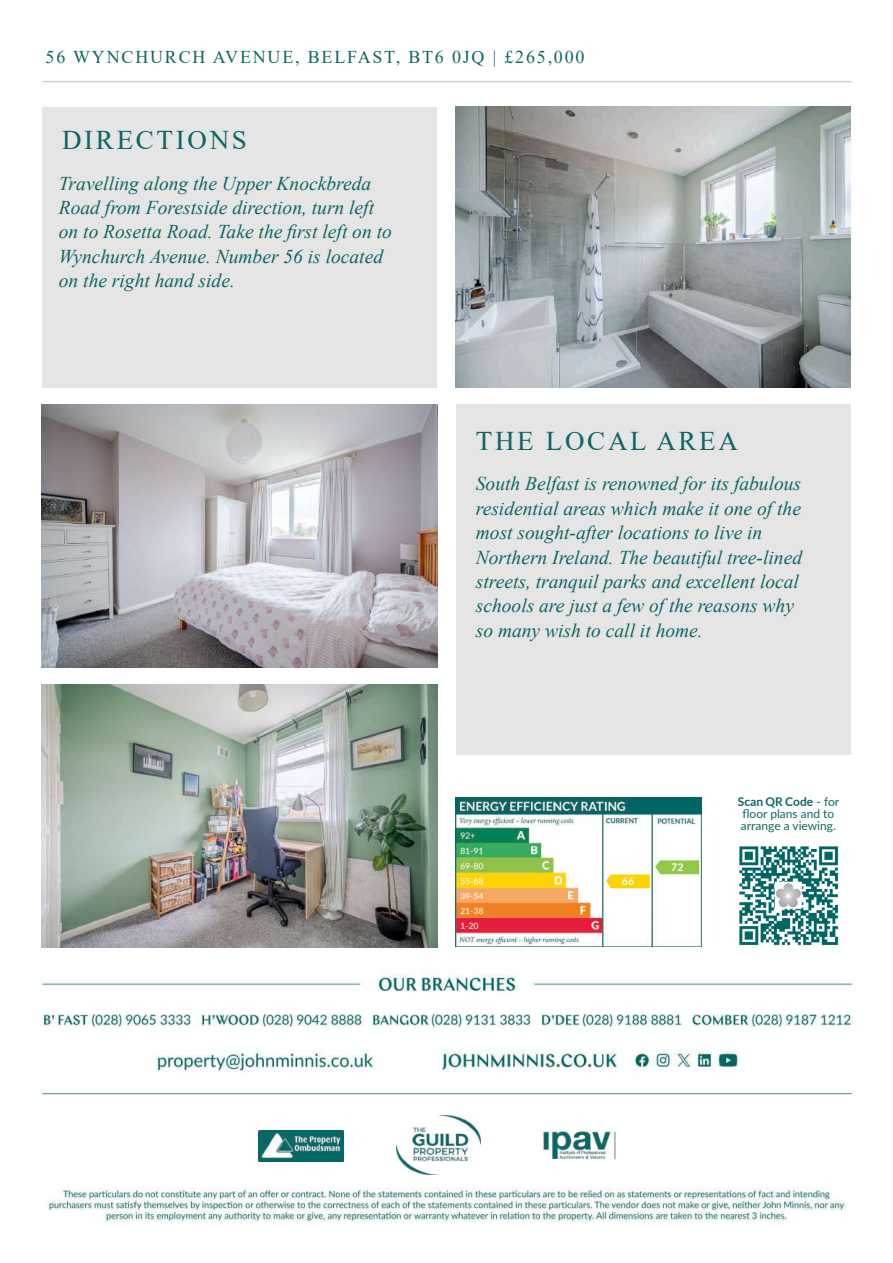
<style>
.page{position:relative;width:893px;height:1263px;background:#fff}
.page>*{position:absolute;margin:0;border:0;box-sizing:border-box;transform-origin:0 0}
.t1{font:27px "Times New Roman";letter-spacing:.1em;color:#0c6664}
.t2{font:italic 19.5px/24.5px "Times New Roman";color:#0d6664}
.t3{font:18px "Times New Roman";letter-spacing:.1em;color:#0c6664}
.t4{font:12px/12px "Lato";color:#0c6664}
.t5{font:700 10.5px "Lato";color:#fff}
.s1{font-weight:700}
</style>
<div class="page">
<img style="left:40px;top:81px;width:814px;height:1141px">
<img style="left:540px;top:1130px;width:76px;height:32px">
<img style="left:258px;top:1130px;width:86px;height:32px">
<img style="left:397px;top:1115px;width:83px;height:59px">
<img style="left:734px;top:842px;width:108px;height:108px">
<img style="left:456px;top:797px;width:245px;height:149px">
<svg style="left:606px;top:860px;width:93px;height:28px"></svg>
<div style="left:43px;top:107px;width:394px;height:281px;background:#e5e5e5"></div>
<img style="left:456px;top:107px;width:394px;height:281px">
<img style="left:42px;top:404px;width:395px;height:264px">
<img style="left:42px;top:684px;width:395px;height:264px">
<div style="left:456px;top:404px;width:394px;height:350px;background:#e5e5e5"></div>
<p class="t3" style="left:46px;top:50px;width:540px">56 WYNCHURCH AVENUE, BELFAST, BT6 0JQ | £265,000</p>
<h1 class="t1" style="left:62px;top:131px;width:186px">DIRECTIONS</h1>
<p class="t2" style="left:59px;top:173px;width:334px">Travelling along the Upper Knockbreda Road from Forestside direction, turn left on to Rosetta Road. Take the first left on to Wynchurch Avenue. Number 56 is located on the right hand side.</p>
<h1 class="t1" style="left:476px;top:432px;width:264px">THE LOCAL AREA</h1>
<p class="t2" style="left:476px;top:473px;width:328px">South Belfast is renowned for its fabulous residential areas which make it one of the most sought-after locations to live in Northern Ireland. The beautiful tree-lined streets, tranquil parks and excellent local schools are just a few of the reasons why so many wish to call it home.</p>
<p class="t5" style="left:622px;top:877px;width:14px">66</p>
<p class="t5" style="left:671px;top:862px;width:14px">72</p>
<p class="t4" style="left:738px;top:797px;width:103px"><span class="s1">Scan QR Code</span> - for floor plans and to arrange a viewing.</p>
</div>
